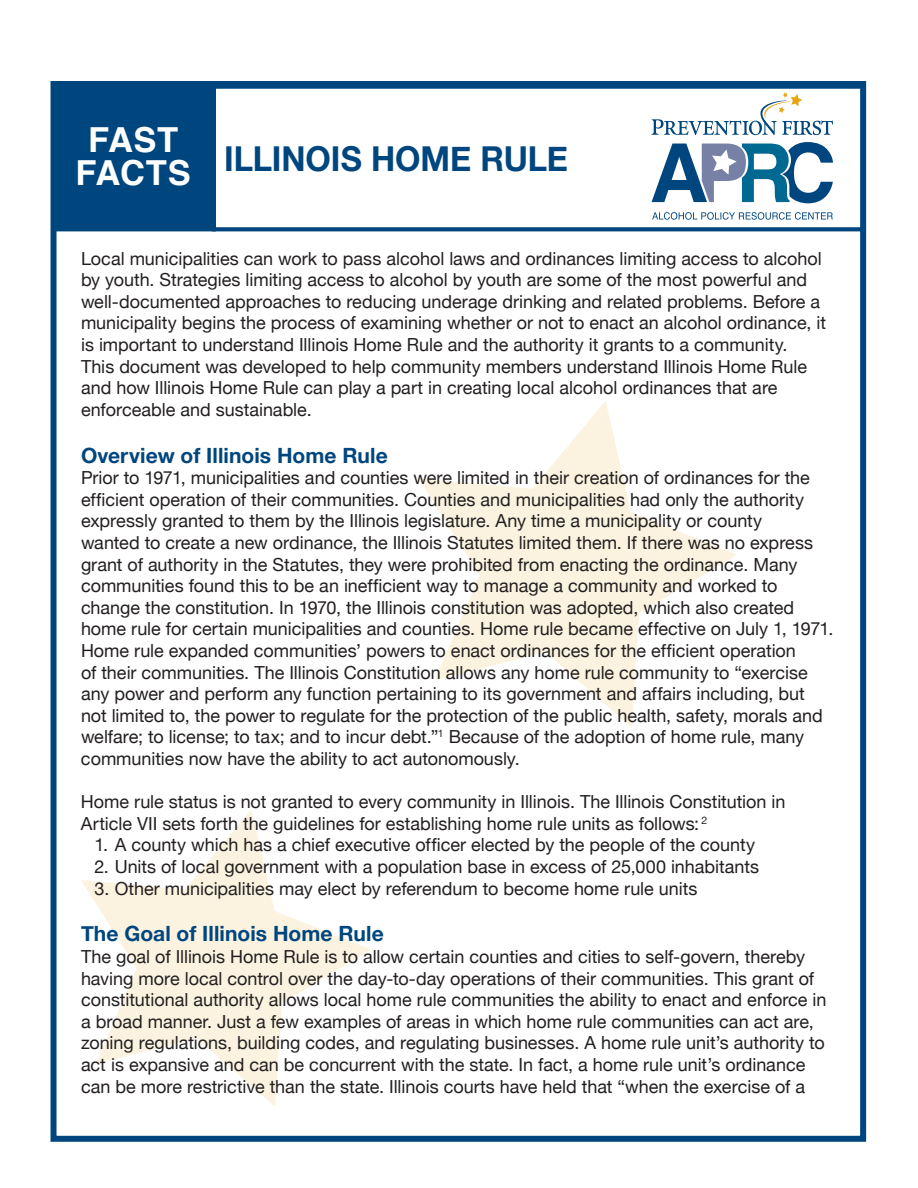
<style>
.page{position:relative;width:918px;height:1188px;background:#fff}
.page>*{position:absolute;margin:0;border:0;box-sizing:border-box;transform-origin:0 0}
.t1{font:700 34.5px "Helvetica";color:#fff}
.t2{font:700 34.35px "Helvetica Neue";letter-spacing:-.005em;color:#00467e;scale:.95 1}
.t3{font:700 21px "Helvetica Neue";letter-spacing:.005em;color:#00467e}
.t4{font:18px/21.6px "Helvetica Neue";color:#231f20}
.s1{font-family:"Helvetica";font-size:34.5px;color:#fff}
</style>
<div class="page">
<div style="left:51px;top:81px;width:815px;height:1061px;border:6px solid #00467e"></div>
<div style="left:212px;top:85px;width:653px;height:146px;border:4px solid #00467e"></div>
<div style="left:52px;top:85px;width:164px;height:146px;background:#00467e"></div>
<svg style="left:419px;top:401px;width:318px;height:326px"></svg>
<svg style="left:81px;top:810px;width:290px;height:297px"></svg>
<svg style="left:652px;top:92px;width:181px;height:43px"></svg>
<svg style="left:652px;top:142px;width:181px;height:61px"></svg>
<svg style="left:652px;top:212px;width:181px;height:8px"></svg>
<h1 class="t1" style="left:88px;top:108px;width:92px">FAST</h1>
<h2 class="t2" style="left:76px;top:138px;width:520px"><span class="s1">FACTS</span> ILLINOIS HOME RULE</h2>
<p class="t4" style="left:81px;top:247px;width:747px">Local municipalities can work to pass alcohol laws and ordinances limiting access to alcohol by youth. Strategies limiting access to alcohol by youth are some of the most powerful and well-documented approaches to reducing underage drinking and related problems. Before a municipality begins the process of examining whether or not to enact an alcohol ordinance, it is important to understand Illinois Home Rule and the authority it grants to a community.<br>This document was developed to help community members understand Illinois Home Rule and how Illinois Home Rule can play a part in creating local alcohol ordinances that are enforceable and sustainable.</p>
<p class="t3" style="left:81px;top:442px;width:308px">Overview of Illinois Home Rule</p>
<p class="t4" style="left:81px;top:467px;width:754px">Prior to 1971, municipalities and counties were limited in their creation of ordinances for the efficient operation of their communities. Counties and municipalities had only the authority expressly granted to them by the Illinois legislature. Any time a municipality or county<br>wanted to create a new ordinance, the Illinois Statutes limited them. If there was no express grant of authority in the Statutes, they were prohibited from enacting the ordinance. Many communities found this to be an inefficient way to manage a community and worked to change the constitution. In 1970, the Illinois constitution was adopted, which also created home rule for certain municipalities and counties. Home rule became effective on July 1, 1971.<br>Home rule expanded communities’ powers to enact ordinances for the efficient operation<br>of their communities. The Illinois Constitution allows any home rule community to “exercise any power and perform any function pertaining to its government and affairs including, but not limited to, the power to regulate for the protection of the public health, safety, morals and welfare; to license; to tax; and to incur debt.”<sup>1</sup> Because of the adoption of home rule, many communities now have the ability to act autonomously.</p>
<p class="t4" style="left:81px;top:791px;width:706px">Home rule status is not granted to every community in Illinois. The Illinois Constitution in<br>Article VII sets forth the guidelines for establishing home rule units as follows: <sup>2</sup></p>
<p class="t4" style="left:94px;top:834px;width:662px">1. A county which has a chief executive officer elected by the people of the county</p>
<p class="t4" style="left:94px;top:856px;width:666px">2. Units of local government with a population base in excess of 25,000 inhabitants</p>
<p class="t4" style="left:94px;top:877px;width:604px">3. Other municipalities may elect by referendum to become home rule units</p>
<p class="t3" style="left:81px;top:921px;width:304px">The Goal of Illinois Home Rule</p>
<p class="t4" style="left:81px;top:946px;width:747px">The goal of Illinois Home Rule is to allow certain counties and cities to self-govern, thereby having more local control over the day-to-day operations of their communities. This grant of constitutional authority allows local home rule communities the ability to enact and enforce in a broad manner. Just a few examples of areas in which home rule communities can act are, zoning regulations, building codes, and regulating businesses. A home rule unit’s authority to act is expansive and can be concurrent with the state. In fact, a home rule unit’s ordinance can be more restrictive than the state. Illinois courts have held that “when the exercise of a</p>
</div>
